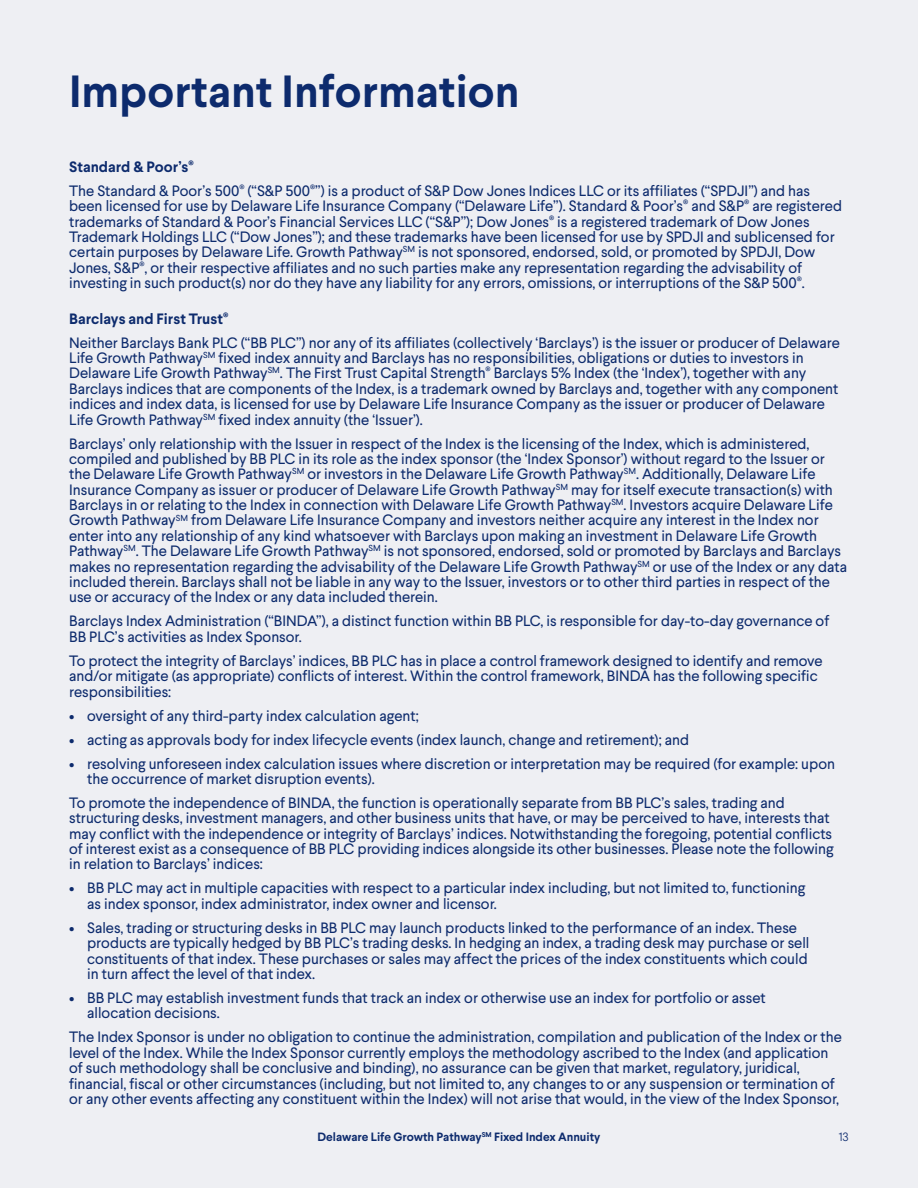
<style>
.page{position:relative;width:918px;height:1188px;background:#eeeff3}
.page>*{position:absolute;margin:0;border:0;box-sizing:border-box;transform-origin:0 0}
.t1{font:700 45px "Larsseit";color:#0d2b6d}
.t2{font:15px/15.3px "Larsseit";color:#0d2b6d}
.t3{font:700 15px "Larsseit";color:#0d2b6d}
.t4{font:700 12px "Larsseit";color:#0d2b6d}
.t5{font:300 12px "Larsseit";color:#0d2b6d}
</style>
<div class="page">
<p class="t1" style="left:69px;top:61px;width:452px">Important Information</p>
<p class="t3" style="left:69px;top:157px;width:126px">Standard &amp; Poor’s<sup>®</sup></p>
<p class="t2" style="left:69px;top:183px;width:774px">The Standard &amp; Poor’s 500<sup>®</sup> (“S&amp;P 500<sup>®</sup>”) is a product of S&amp;P Dow Jones Indices LLC or its affiliates (“SPDJI”) and has been licensed for use by Delaware Life Insurance Company (“Delaware Life”). Standard &amp; Poor’s<sup>®</sup> and S&amp;P<sup>®</sup> are registered trademarks of Standard &amp; Poor’s Financial Services LLC (“S&amp;P”); Dow Jones<sup>®</sup> is a registered trademark of Dow Jones Trademark Holdings LLC (“Dow Jones”); and these trademarks have been licensed for use by SPDJI and sublicensed for certain purposes by Delaware Life. Growth Pathway<sup>SM</sup> is not sponsored, endorsed, sold, or promoted by SPDJI, Dow Jones, S&amp;P<sup>®</sup>, or their respective affiliates and no such parties make any representation regarding the advisability of investing in such product(s) nor do they have any liability for any errors, omissions, or interruptions of the S&amp;P 500<sup>®</sup>.</p>
<p class="t3" style="left:69px;top:308px;width:161px">Barclays and First Trust<sup>®</sup></p>
<p class="t2" style="left:69px;top:335px;width:772px">Neither Barclays Bank PLC (“BB PLC”) nor any of its affiliates (collectively ‘Barclays’) is the issuer or producer of Delaware Life Growth Pathway<sup>SM</sup> fixed index annuity and Barclays has no responsibilities, obligations or duties to investors in Delaware Life Growth Pathway<sup>SM</sup>. The First Trust Capital Strength<sup>®</sup> Barclays 5% Index (the ‘Index’), together with any Barclays indices that are components of the Index, is a trademark owned by Barclays and, together with any component indices and index data, is licensed for use by Delaware Life Insurance Company as the issuer or producer of Delaware Life Growth Pathway<sup>SM</sup> fixed index annuity (the ‘Issuer’).</p>
<p class="t2" style="left:69px;top:436px;width:779px">Barclays’ only relationship with the Issuer in respect of the Index is the licensing of the Index, which is administered, compiled and published by BB PLC in its role as the index sponsor (the ‘Index Sponsor’) without regard to the Issuer or the Delaware Life Growth Pathway<sup>SM</sup> or investors in the Delaware Life Growth Pathway<sup>SM</sup>. Additionally, Delaware Life Insurance Company as issuer or producer of Delaware Life Growth Pathway<sup>SM</sup> may for itself execute transaction(s) with Barclays in or relating to the Index in connection with Delaware Life Growth Pathway<sup>SM</sup>. Investors acquire Delaware Life Growth Pathway<sup>SM</sup> from Delaware Life Insurance Company and investors neither acquire any interest in the Index nor enter into any relationship of any kind whatsoever with Barclays upon making an investment in Delaware Life Growth Pathway<sup>SM</sup>. The Delaware Life Growth Pathway<sup>SM</sup> is not sponsored, endorsed, sold or promoted by Barclays and Barclays makes no representation regarding the advisability of the Delaware Life Growth Pathway<sup>SM</sup> or use of the Index or any data included therein. Barclays shall not be liable in any way to the Issuer, investors or to other third parties in respect of the use or accuracy of the Index or any data included therein.</p>
<p class="t2" style="left:69px;top:613px;width:762px">Barclays Index Administration (“BINDA”), a distinct function within BB PLC, is responsible for day-to-day governance of<br>BB PLC’s activities as Index Sponsor.</p>
<p class="t2" style="left:69px;top:653px;width:755px">To protect the integrity of Barclays’ indices, BB PLC has in place a control framework designed to identify and remove and/or mitigate (as appropriate) conflicts of interest. Within the control framework, BINDA has the following specific responsibilities:</p>
<p class="t2" style="left:69px;top:707px;width:351px">• oversight of any third-party index calculation agent;</p>
<p class="t2" style="left:69px;top:731px;width:621px">• acting as approvals body for index lifecycle events (index launch, change and retirement); and</p>
<p class="t2" style="left:87px;top:755px;width:749px;text-indent:-18px">• resolving unforeseen index calculation issues where discretion or interpretation may be required (for example: upon the occurrence of market disruption events).</p>
<p class="t2" style="left:69px;top:795px;width:766px">To promote the independence of BINDA, the function is operationally separate from BB PLC’s sales, trading and structuring desks, investment managers, and other business units that have, or may be perceived to have, interests that may conflict with the independence or integrity of Barclays’ indices. Notwithstanding the foregoing, potential conflicts of interest exist as a consequence of BB PLC providing indices alongside its other businesses. Please note the following in relation to Barclays’ indices:</p>
<p class="t2" style="left:87px;top:880px;width:720px;text-indent:-18px">• BB PLC may act in multiple capacities with respect to a particular index including, but not limited to, functioning as index sponsor, index administrator, index owner and licensor.</p>
<p class="t2" style="left:87px;top:920px;width:724px;text-indent:-18px">• Sales, trading or structuring desks in BB PLC may launch products linked to the performance of an index. These products are typically hedged by BB PLC’s trading desks. In hedging an index, a trading desk may purchase or sell constituents of that index. These purchases or sales may affect the prices of the index constituents which could in turn affect the level of that index.</p>
<p class="t2" style="left:87px;top:990px;width:680px;text-indent:-18px">• BB PLC may establish investment funds that track an index or otherwise use an index for portfolio or asset allocation decisions.</p>
<p class="t2" style="left:69px;top:1029px;width:774px">The Index Sponsor is under no obligation to continue the administration, compilation and publication of the Index or the level of the Index. While the Index Sponsor currently employs the methodology ascribed to the Index (and application of such methodology shall be conclusive and binding), no assurance can be given that market, regulatory, juridical, financial, fiscal or other circumstances (including, but not limited to, any changes to or any suspension or termination of or any other events affecting any constituent within the Index) will not arise that would, in the view of the Index Sponsor,</p>
<p class="t4" style="left:318px;top:1129px;width:284px">Delaware Life Growth Pathway<sup>SM</sup> Fixed Index Annuity</p>
<p class="t5" style="left:839px;top:1129px;width:12px">13</p>
</div>
